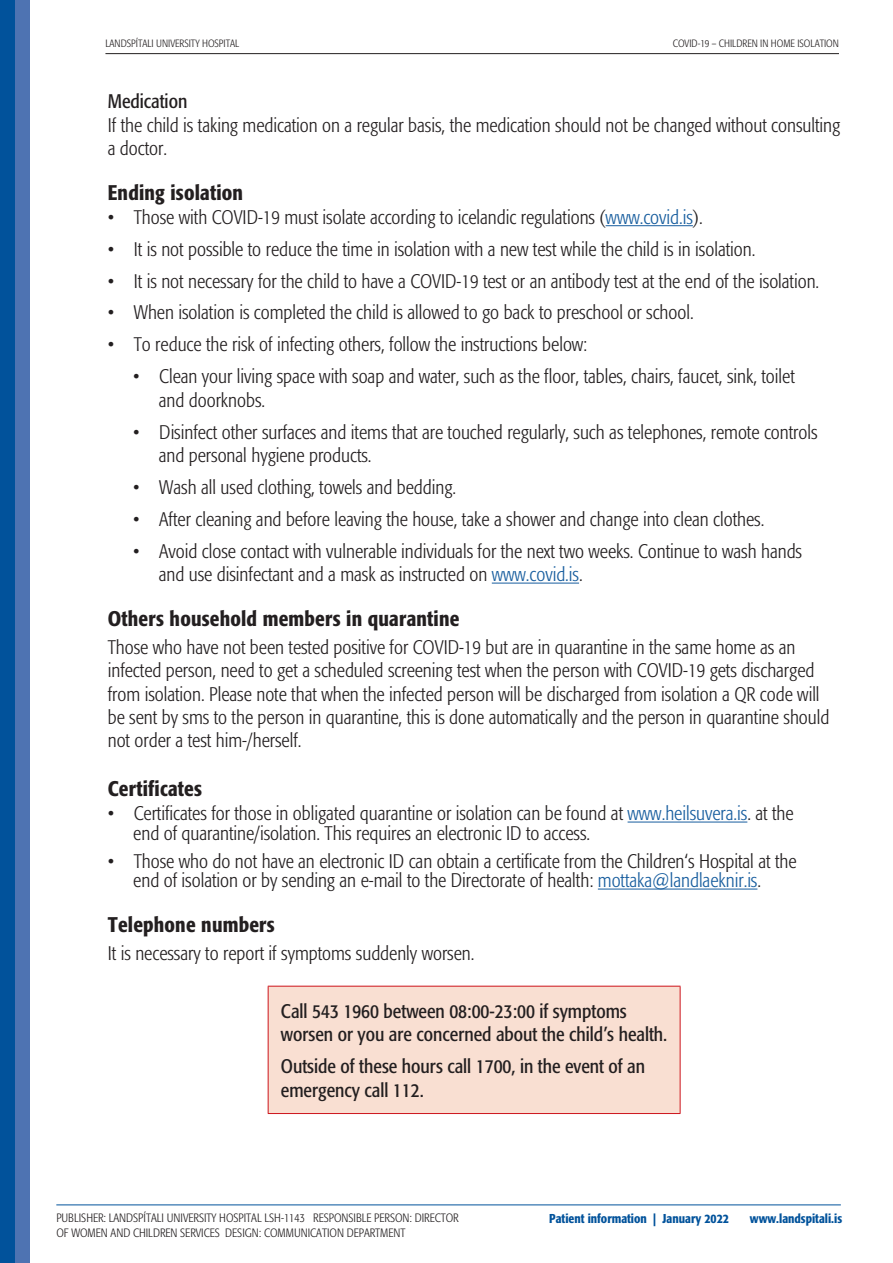
<style>
.page{position:relative;width:893px;height:1263px;background:#fff}
.page>*{position:absolute;margin:0;border:0;box-sizing:border-box;transform-origin:0 0}
.Millifyrirsagnir{font:500 condensed 21px "Formata";letter-spacing:.01em;color:#231f20}
.Meginmál_formata_lig{font:300 condensed 19.5px/23.4px "Formata";color:#231f20}
.Meginmál_formata_lig-2{font:condensed 19.5px/23.4px "Formata";color:#231f20}
.Milli_millifyrirsagn{font:condensed 19.5px "Formata";color:#231f20}
.Meginmál_formata_lig-3{font:500 condensed 12.75px "Formata";color:#01529b}
.Kreditlisti{font:300 condensed 12px "Formata";color:#231f20}
.t1{font:300 condensed 10.5px "Formata";color:#231f20}
.s1{color:#175d9e}
</style>
<div class="page">
<div style="left:0;top:0;width:15px;height:1263px;background:#01529b"></div>
<div style="left:15px;top:0;width:15px;height:1263px;background:#4e73b2"></div>
<hr style="left:105px;top:53px;width:734px;height:1px;background:#231f20">
<hr style="left:606px;top:225px;width:87px;height:1px;background:#175d9e">
<hr style="left:492px;top:583px;width:87px;height:1px;background:#175d9e">
<hr style="left:628px;top:821px;width:119px;height:1px;background:#175d9e">
<hr style="left:598px;top:888px;width:159px;height:1px;background:#175d9e">
<div style="left:268px;top:986px;width:412px;height:127px;background:#f9dfd2"></div>
<hr style="left:268px;top:986px;width:412px;height:1px;background:#cd151d">
<hr style="left:268px;top:986px;width:1px;height:127px;background:#cd151d">
<hr style="left:680px;top:986px;width:1px;height:127px;background:#cd151d">
<hr style="left:268px;top:1113px;width:412px;height:1px;background:#cd151d">
<hr style="left:56px;top:1204px;width:785px;height:1px;background:#01529b">
<p class="t1" style="left:105px;top:37px;width:135px">LANDSPÍTALI UNIVERSITY HOSPITAL</p>
<p class="t1" style="left:673px;top:37px;width:168px">COVID-19 – CHILDREN IN HOME ISOLATION</p>
<p class="Milli_millifyrirsagn" style="left:108px;top:90px;width:81px">Medication</p>
<p class="Meginmál_formata_lig" style="left:108px;top:113px;width:734px">If the child is taking medication on a regular basis, the medication should not be changed without consulting a doctor.</p>
<p class="Millifyrirsagnir" style="left:108px;top:180px;width:137px">Ending isolation</p>
<p class="Meginmál_formata_lig" style="left:108px;top:205px;width:596px">• Those with COVID-19 must isolate according to icelandic regulations (<span class="s1">www.covid.is</span>).</p>
<p class="Meginmál_formata_lig" style="left:108px;top:237px;width:649px">• It is not possible to reduce the time in isolation with a new test while the child is in isolation.</p>
<p class="Meginmál_formata_lig" style="left:108px;top:269px;width:713px">• It is not necessary for the child to have a COVID-19 test or an antibody test at the end of the isolation.</p>
<p class="Meginmál_formata_lig" style="left:108px;top:301px;width:587px">• When isolation is completed the child is allowed to go back to preschool or school.</p>
<p class="Meginmál_formata_lig" style="left:108px;top:333px;width:481px">• To reduce the risk of infecting others, follow the instructions below:</p>
<p class="Meginmál_formata_lig" style="left:159px;top:365px;width:637px;text-indent:-26px">• Clean your living space with soap and water, such as the floor, tables, chairs, faucet, sink, toilet and doorknobs.</p>
<p class="Meginmál_formata_lig" style="left:159px;top:420px;width:660px;text-indent:-26px">• Disinfect other surfaces and items that are touched regularly, such as telephones, remote controls and personal hygiene products.</p>
<p class="Meginmál_formata_lig" style="left:133px;top:476px;width:324px">• Wash all used clothing, towels and bedding.</p>
<p class="Meginmál_formata_lig" style="left:133px;top:507px;width:633px">• After cleaning and before leaving the house, take a shower and change into clean clothes.</p>
<p class="Meginmál_formata_lig" style="left:159px;top:539px;width:645px;text-indent:-26px">• Avoid close contact with vulnerable individuals for the next two weeks. Continue to wash hands and use disinfectant and a mask as instructed on <span class="s1">www.covid.is</span>.</p>
<p class="Millifyrirsagnir" style="left:108px;top:606px;width:353px">Others household members in quarantine</p>
<p class="Meginmál_formata_lig" style="left:108px;top:635px;width:723px">Those who have not been tested positive for COVID-19 but are in quarantine in the same home as an infected person, need to get a scheduled screening test when the person with COVID-19 gets discharged from isolation. Please note that when the infected person will be discharged from isolation a QR code will be sent by sms to the person in quarantine, this is done automatically and the person in quarantine should not order a test him-/herself.</p>
<p class="Millifyrirsagnir" style="left:108px;top:776px;width:96px">Certificates</p>
<p class="Meginmál_formata_lig" style="left:133px;top:804px;width:662px;line-height:19.5px;text-indent:-26px">• Certificates for those in obligated quarantine or isolation can be found at <span class="s1">www.heilsuvera.is</span>. at the end of quarantine/isolation. This requires an electronic ID to access.</p>
<p class="Meginmál_formata_lig" style="left:108px;top:851px;width:690px;line-height:19.5px;text-align:center">• Those who do not have an electronic ID can obtain a certificate from the Children‘s Hospital at the end of isolation or by sending an e-mail to the Directorate of health: <span class="s1">mottaka@landlaeknir.is</span>.</p>
<p class="Millifyrirsagnir" style="left:108px;top:912px;width:168px">Telephone numbers</p>
<p class="Meginmál_formata_lig" style="left:108px;top:941px;width:368px">It is necessary to report if symptoms suddenly worsen.</p>
<p class="Meginmál_formata_lig-2" style="left:281px;top:999px;width:388px">Call 543 1960 between 08:00-23:00 if symptoms worsen or you are concerned about the child’s health.</p>
<p class="Meginmál_formata_lig-2" style="left:281px;top:1055px;width:366px">Outside of these hours call 1700, in the event of an emergency call 112.</p>
<p class="Kreditlisti" style="left:56px;top:1211px;width:404px">PUBLISHER: LANDSPÍTALI UNIVERSITY HOSPITAL LSH-1143 RESPONSIBLE PERSON: DIRECTOR</p>
<p class="Meginmál_formata_lig-3" style="left:549px;top:1211px;width:181px">Patient information | January 2022</p>
<p class="Meginmál_formata_lig-3" style="left:750px;top:1211px;width:94px">www.landspitali.is</p>
<p class="Kreditlisti" style="left:56px;top:1226px;width:351px">OF WOMEN AND CHILDREN SERVICES DESIGN: COMMUNICATION DEPARTMENT</p>
</div>
